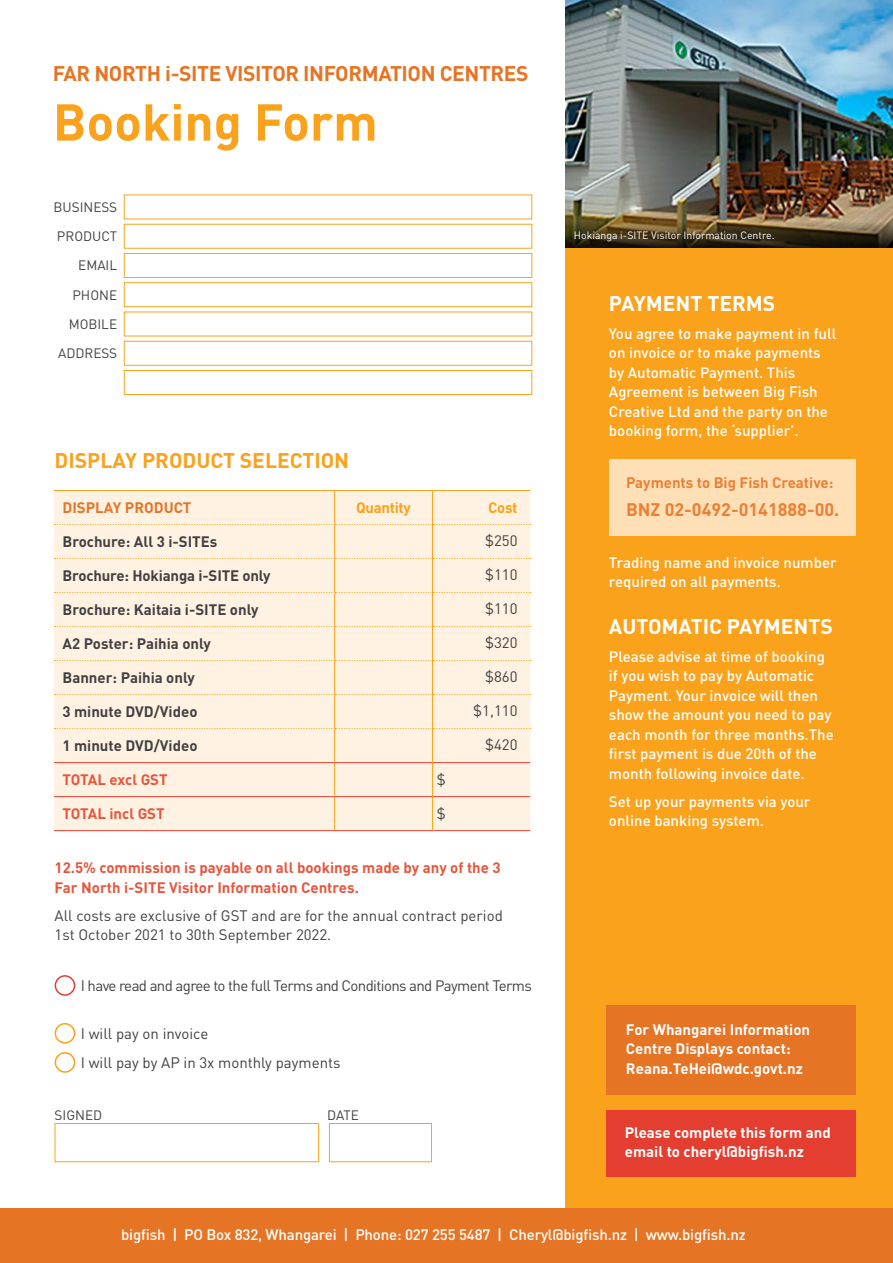
<style>
.page{position:relative;width:893px;height:1263px;background:#fff}
.page>*{position:absolute;margin:0;border:0;box-sizing:border-box;transform-origin:0 0}
.t1{font:700 51px "DIN";color:#faa21b}
.t2{font:700 21px "DIN";letter-spacing:-.02em;color:#e67425}
.t3{font:700 21px "DIN";color:#fff}
.t4{font:700 21px "DIN";color:#faa21b}
.t5{font:700 18px "DIN";color:#e98035}
.t6{font:500 15px/19.5px "DIN";color:#fff}
.t7{font:15px/19.5px "DIN";color:#414042}
.t8{font:700 15px "DIN";color:#414042}
.t9{font:700 15px/19.5px "DIN";color:#fff}
.t10{font:700 15px/19.5px "DIN";color:#e7553d}
.t11{font:15px "DIN";letter-spacing:-.01em;color:#fff}
.t12{font:15px "DIN";letter-spacing:-.04em;color:#414042}
.t13{font:700 15px "DIN";color:#e98035}
.t14{font:700 15px "DIN";color:#e67425}
.t15{font:700 15px "DIN";letter-spacing:-.02em;color:#faa21b}
.t16{font:13.5px/29.2px "DIN";color:#414042;text-align:right}
.t17{font:10.5px "DIN";color:#fff}
</style>
<div class="page">
<div style="left:565px;top:0;width:328px;height:1263px;background:#faa21b"></div>
<div style="left:0;top:1209px;width:893px;height:54px;background:#e67425"></div>
<div style="left:609px;top:460px;width:247px;height:76px;background:#ffdfb6"></div>
<div style="left:124px;top:224px;width:408px;height:25px;background:#fff;border:1px solid #faa21b"></div>
<div style="left:124px;top:253px;width:408px;height:25px;background:#fff;border:1px solid #faa21b"></div>
<div style="left:124px;top:282px;width:408px;height:25px;background:#fff;border:1px solid #faa21b"></div>
<div style="left:124px;top:341px;width:408px;height:25px;background:#fff;border:1px solid #faa21b"></div>
<div style="left:124px;top:370px;width:408px;height:25px;background:#fff;border:1px solid #faa21b"></div>
<div style="left:54px;top:491px;width:476px;height:339px;background:#fff2e2"></div>
<hr style="left:334px;top:491px;width:1px;height:33px;background:#faa21b">
<hr style="left:334px;top:525px;width:1px;height:33px;background:#faa21b">
<hr style="left:334px;top:559px;width:1px;height:33px;background:#faa21b">
<hr style="left:334px;top:593px;width:1px;height:33px;background:#faa21b">
<hr style="left:334px;top:627px;width:1px;height:33px;background:#faa21b">
<hr style="left:334px;top:661px;width:1px;height:33px;background:#faa21b">
<hr style="left:334px;top:695px;width:1px;height:33px;background:#faa21b">
<hr style="left:334px;top:729px;width:1px;height:33px;background:#faa21b">
<hr style="left:334px;top:763px;width:1px;height:33px;background:#faa21b">
<hr style="left:334px;top:797px;width:1px;height:33px;background:#faa21b">
<hr style="left:54px;top:762px;width:281px;height:1px;background:#e43e30">
<hr style="left:335px;top:762px;width:97px;height:1px;background:#e43e30">
<hr style="left:433px;top:762px;width:97px;height:1px;background:#e43e30">
<hr style="left:54px;top:796px;width:281px;height:1px;background:#e43e30">
<hr style="left:335px;top:796px;width:97px;height:1px;background:#e43e30">
<hr style="left:433px;top:796px;width:97px;height:1px;background:#e43e30">
<hr style="left:54px;top:830px;width:281px;height:1px;background:#e43e30">
<hr style="left:335px;top:830px;width:97px;height:1px;background:#e43e30">
<hr style="left:432px;top:830px;width:98px;height:1px;background:#e43e30">
<svg style="left:54px;top:524px;width:477px;height:1px"></svg>
<svg style="left:54px;top:558px;width:477px;height:1px"></svg>
<svg style="left:54px;top:592px;width:477px;height:1px"></svg>
<svg style="left:54px;top:626px;width:477px;height:1px"></svg>
<svg style="left:54px;top:660px;width:477px;height:1px"></svg>
<svg style="left:54px;top:694px;width:477px;height:1px"></svg>
<svg style="left:54px;top:728px;width:477px;height:1px"></svg>
<hr style="left:54px;top:490px;width:281px;height:1px;background:#faa21b">
<hr style="left:335px;top:490px;width:97px;height:1px;background:#faa21b">
<hr style="left:432px;top:490px;width:98px;height:1px;background:#faa21b">
<hr style="left:432px;top:491px;width:1px;height:33px;background:#faa21b">
<hr style="left:432px;top:524px;width:1px;height:34px;background:#faa21b">
<hr style="left:432px;top:558px;width:1px;height:34px;background:#faa21b">
<hr style="left:432px;top:592px;width:1px;height:34px;background:#faa21b">
<hr style="left:432px;top:626px;width:1px;height:34px;background:#faa21b">
<hr style="left:432px;top:660px;width:1px;height:34px;background:#faa21b">
<hr style="left:432px;top:694px;width:1px;height:35px;background:#faa21b">
<hr style="left:432px;top:729px;width:1px;height:34px;background:#faa21b">
<hr style="left:432px;top:763px;width:1px;height:34px;background:#faa21b">
<hr style="left:432px;top:797px;width:1px;height:33px;background:#faa21b">
<div style="left:55px;top:1023px;width:20px;height:20px;border:2px solid #faa21b;border-radius:50%"></div>
<div style="left:55px;top:1052px;width:20px;height:21px;border:2px solid #faa21b;border-radius:50%"></div>
<div style="left:55px;top:1123px;width:264px;height:39px;background:#fff;border:1px solid #faa21b"></div>
<div style="left:329px;top:1123px;width:103px;height:39px;background:#fff;border:1px solid #faa21b"></div>
<div style="left:55px;top:975px;width:20px;height:21px;border:2px solid #e43e30;border-radius:50%"></div>
<img style="left:566px;top:0;width:327px;height:221px">
<div style="left:606px;top:1110px;width:250px;height:66px;background:#e43e30"></div>
<div style="left:606px;top:1005px;width:250px;height:90px;background:#e67425"></div>
<img style="left:565px;top:221px;width:328px;height:27px">
<h2 class="t2" style="left:53px;top:59px;width:477px">FAR NORTH i-SITE VISITOR INFORMATION CENTRES</h2>
<h1 class="t1" style="left:53px;top:88px;width:326px">Booking Form</h1>
<p class="t16" style="left:54px;top:193px;width:65px">BUSINESS<br>PRODUCT<br>EMAIL<br>PHONE<br>MOBILE<br>ADDRESS</p>
<h2 class="t4" style="left:55px;top:447px;width:296px">DISPLAY PRODUCT SELECTION</h2>
<p class="t14" style="left:63px;top:497px;width:130px">DISPLAY PRODUCT</p>
<p class="t15" style="left:356px;top:497px;width:56px">Quantity</p>
<p class="t15" style="left:488px;top:497px;width:31px">Cost</p>
<p class="t8" style="left:63px;top:531px;width:156px">Brochure: All 3 i-SITEs</p>
<p class="t7" style="left:485px;top:531px;width:34px">$250</p>
<p class="t8" style="left:63px;top:565px;width:210px">Brochure: Hokianga i-SITE only</p>
<p class="t7" style="left:485px;top:565px;width:34px">$110</p>
<p class="t8" style="left:63px;top:599px;width:197px">Brochure: Kaitaia i-SITE only</p>
<p class="t7" style="left:485px;top:599px;width:34px">$110</p>
<p class="t8" style="left:63px;top:633px;width:150px">A2 Poster: Paihia only</p>
<p class="t7" style="left:485px;top:633px;width:34px">$320</p>
<p class="t8" style="left:63px;top:667px;width:134px">Banner: Paihia only</p>
<p class="t7" style="left:485px;top:667px;width:34px">$860</p>
<p class="t8" style="left:63px;top:701px;width:137px">3 minute DVD/Video</p>
<p class="t7" style="left:473px;top:701px;width:46px">$1,110</p>
<p class="t8" style="left:63px;top:735px;width:137px">1 minute DVD/Video</p>
<p class="t7" style="left:485px;top:735px;width:34px">$420</p>
<p class="t10" style="left:63px;top:769px;width:107px">TOTAL excl GST</p>
<p class="t7" style="left:437px;top:769px;width:10px">$</p>
<p class="t10" style="left:63px;top:803px;width:104px">TOTAL incl GST</p>
<p class="t7" style="left:437px;top:804px;width:10px">$</p>
<p class="t10" style="left:55px;top:857px;width:448px">12.5% commission is payable on all bookings made by any of the 3<br>Far North i-SITE Visitor Information Centres.</p>
<p class="t7" style="left:55px;top:906px;width:450px">All costs are exclusive of GST and are for the annual contract period<br>1st October 2021 to 30th September 2022.</p>
<p class="t12" style="left:81px;top:977px;width:453px">I have read and agree to the full Terms and Conditions and Payment Terms</p>
<p class="t7" style="left:81px;top:1019px;width:261px;line-height:29.1px">I will pay on invoice<br>I will pay by AP in 3x monthly payments</p>
<p class="t16" style="left:55px;top:1101px;width:49px">SIGNED</p>
<p class="t16" style="left:327px;top:1101px;width:33px">DATE</p>
<p class="t17" style="left:574px;top:229px;width:202px">Hokianga i-SITE Visitor Information Centre.</p>
<h2 class="t3" style="left:609px;top:289px;width:168px">PAYMENT TERMS</h2>
<p class="t6" style="left:609px;top:323px;width:229px">You agree to make payment in full on invoice or to make payments by Automatic Payment. This<br>Agreement is between Big Fish<br>Creative Ltd and the party on the booking form, the ‘supplier’.</p>
<p class="t13" style="left:626px;top:472px;width:209px">Payments to Big Fish Creative:</p>
<p class="t5" style="left:626px;top:497px;width:215px">BNZ 02-0492-0141888-00.</p>
<p class="t6" style="left:609px;top:552px;width:229px">Trading name and invoice number required on all payments.</p>
<h2 class="t3" style="left:609px;top:612px;width:225px">AUTOMATIC PAYMENTS</h2>
<p class="t6" style="left:609px;top:646px;width:226px">Please advise at time of booking if you wish to pay by Automatic<br>Payment. Your invoice will then show the amount you need to pay each month for three months.The first payment is due 20th of the month following invoice date.</p>
<p class="t6" style="left:609px;top:791px;width:203px">Set up your payments via your online banking system.</p>
<p class="t9" style="left:626px;top:1019px;width:186px">For Whangarei Information<br>Centre Displays contact:<br>Reana.TeHei@wdc.govt.nz</p>
<p class="t9" style="left:625px;top:1122px;width:208px">Please complete this form and email to cheryl@bigfish.nz</p>
<p class="t11" style="left:141px;top:1224px;width:612px">Big Fish Creative | PO Box 832, Whangarei | Phone: 09 430 3434 | www.bigfishcreative.co.nz</p>
<p class="t6" style="left:121px;top:1224px;width:626px">bigfish | PO Box 832, Whangarei | Phone: 027 255 5487 | Cheryl@bigfish.nz | www.bigfish.nz</p>
</div>
